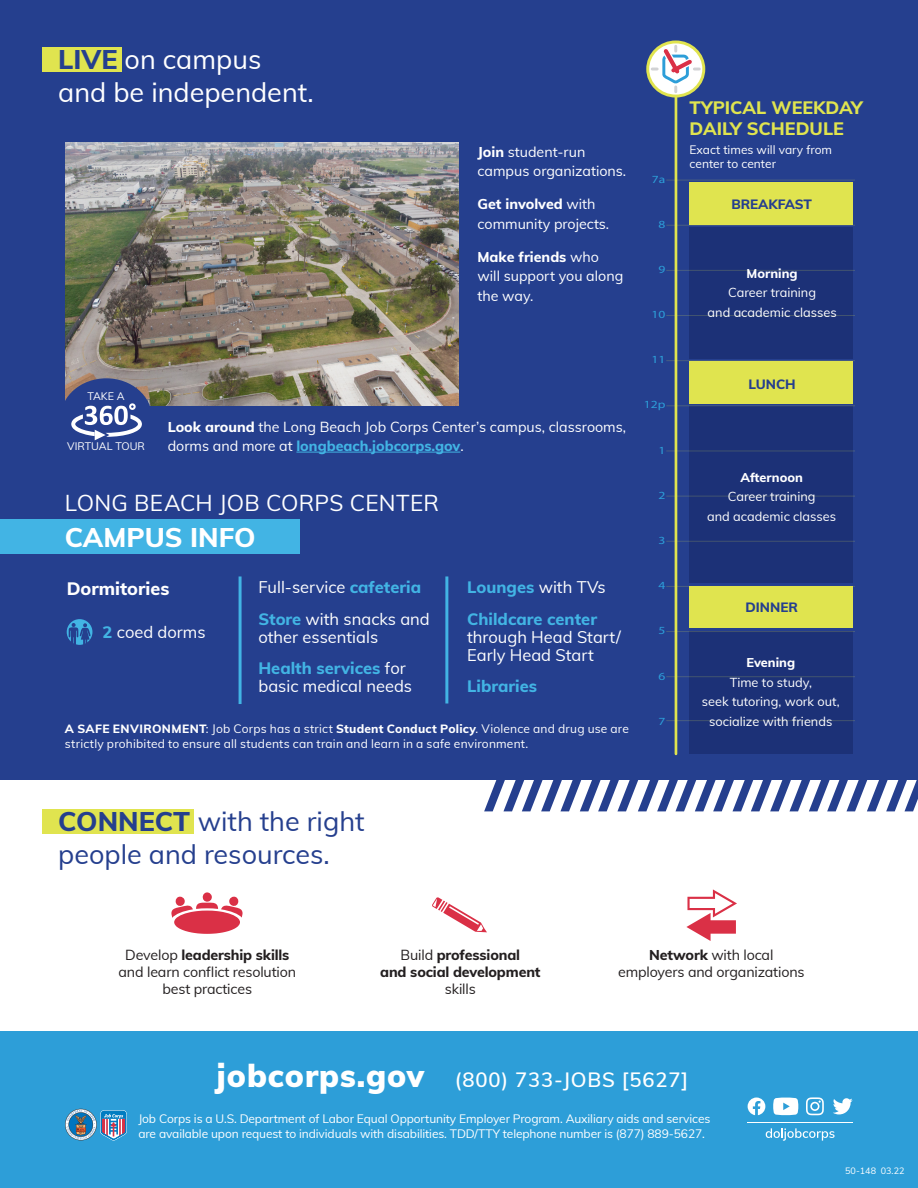
<style>
.page{position:relative;width:918px;height:1188px;background:#fff}
.page>*{position:absolute;margin:0;border:0;box-sizing:border-box;transform-origin:0 0}
.t1{font:27px "Muli";color:#253f8e}
.subhead{font:27px "Muli";color:#fff}
.subhead-2{font:800 27px "Muli";color:#fff}
.t2{font:22.5px "Muli";letter-spacing:.01em;color:#fff}
.t3{font:600 20.25px "Muli";letter-spacing:.04em;color:#fff}
.t4{font:800 18px/21px "Muli";color:#e0e44f}
.t5{font:800 18px "Muli";color:#fff}
.campus_info_descript{font:16.5px/18px "Muli";color:#fff}
.campus_info_descript-2{font:800 16.5px "Muli";color:#42b4e4}
.Live-whiteText{font:14.25px/19.5px "Muli";color:#fff}
.ConnectDescriptors{font:14.25px/17.1px "Muli";letter-spacing:-.01em;color:#231f20;text-align:center}
.ConnectDescriptors-2{font:800 14.25px/17.1px "Muli";letter-spacing:-.01em;color:#231f20;text-align:center}
.t6{font:800 13.5px "Muli";color:#253f8e}
.t7{font:12.75px/19.5px "Muli";color:#fff;text-align:center}
.t8{font:12px/14.4px "Muli";letter-spacing:-.01em;color:#fff}
.t9{font:12px/15px "Muli";letter-spacing:.015em;color:#fff}
.t10{font:10.95px "Myriad Pro";color:#2d9ed8;scale:1.24 1}
.t11{font:10.65px "Muli";color:#fff}
.t12{font:9px "Muli";color:#fff}
.s1{font-weight:800;color:#253f8e}
.s2{font-weight:800}
.s3{font-weight:800;color:#42b4e4}
.s4{font-weight:400;color:#fff}
.s5{font-weight:400}
.s6{font-weight:900;font-size:31.05px}
</style>
<div class="page">
<div style="left:0;top:0;width:918px;height:780px;background:#253f8e"></div>
<div style="left:0;top:1031px;width:918px;height:157px;background:#2d9ed8"></div>
<img style="left:65px;top:143px;width:393px;height:263px">
<div style="left:0;top:519px;width:299px;height:35px;background:#42b4e4"></div>
<svg style="left:171px;top:892px;width:72px;height:42px"></svg>
<svg style="left:686px;top:889px;width:51px;height:52px"></svg>
<svg style="left:432px;top:897px;width:55px;height:35px"></svg>
<svg style="left:648px;top:42px;width:56px;height:54px"></svg>
<div style="left:646px;top:40px;width:59px;height:58px;border:3px solid #e0e44f;border-radius:50%"></div>
<div style="left:690px;top:361px;width:163px;height:43px;background:#e0e44f"></div>
<div style="left:690px;top:182px;width:163px;height:42px;background:#e0e44f"></div>
<div style="left:690px;top:227px;width:163px;height:132px;background:#1c3177"></div>
<div style="left:690px;top:406px;width:163px;height:177px;background:#1c3177"></div>
<div style="left:690px;top:586px;width:163px;height:42px;background:#e0e44f"></div>
<div style="left:690px;top:631px;width:163px;height:123px;background:#1c3177"></div>
<hr style="left:666px;top:720px;width:189px;height:1px;background:#e0e44f">
<hr style="left:666px;top:270px;width:189px;height:1px;background:#e0e44f">
<hr style="left:666px;top:315px;width:189px;height:1px;background:#e0e44f">
<hr style="left:666px;top:360px;width:189px;height:1px;background:#e0e44f">
<hr style="left:666px;top:405px;width:189px;height:1px;background:#e0e44f">
<hr style="left:666px;top:451px;width:189px;height:1px;background:#e0e44f">
<hr style="left:666px;top:496px;width:189px;height:1px;background:#e0e44f">
<hr style="left:666px;top:541px;width:189px;height:1px;background:#e0e44f">
<hr style="left:666px;top:586px;width:189px;height:1px;background:#e0e44f">
<hr style="left:666px;top:631px;width:189px;height:1px;background:#e0e44f">
<hr style="left:666px;top:676px;width:189px;height:1px;background:#e0e44f">
<hr style="left:666px;top:225px;width:189px;height:1px;background:#e0e44f">
<hr style="left:666px;top:180px;width:189px;height:1px;background:#e0e44f">
<hr style="left:675px;top:97px;width:2px;height:657px;background:#e0e44f">
<hr style="left:239px;top:576px;width:3px;height:128px;background:#42b4e4">
<hr style="left:445px;top:576px;width:3px;height:128px;background:#42b4e4">
<svg style="left:484px;top:780px;width:434px;height:31px"></svg>
<hr style="left:296px;top:452px;width:164px;height:1px;background:#42b4e4">
<div style="left:61px;top:378px;width:91px;height:79px;background:#253f8e;border-radius:50%"></div>
<svg style="left:71px;top:403px;width:71px;height:37px"></svg>
<svg style="left:652px;top:46px;width:47px;height:46px;background:#dddada"></svg>
<div style="left:42px;top:47px;width:80px;height:25px;background:#e0e44f"></div>
<div style="left:42px;top:809px;width:152px;height:25px;background:#e0e44f"></div>
<hr style="left:748px;top:1122px;width:105px;height:1px;background:#fff">
<svg style="left:806px;top:1097px;width:18px;height:18px"></svg>
<svg style="left:833px;top:1098px;width:20px;height:16px"></svg>
<svg style="left:773px;top:1098px;width:25px;height:17px"></svg>
<svg style="left:748px;top:1098px;width:17px;height:17px"></svg>
<svg style="left:766px;top:1128px;width:69px;height:13px"></svg>
<svg style="left:65px;top:1109px;width:62px;height:31px"></svg>
<svg style="left:67px;top:619px;width:25px;height:26px"></svg>
<svg style="left:69px;top:623px;width:22px;height:22px"></svg>
<p class="subhead" style="left:58px;top:39px;width:205px"><span class="s1">LIVE</span> on campus</p>
<p class="subhead" style="left:58px;top:73px;width:257px">and be independent.</p>
<p class="t11" style="left:88px;top:389px;width:39px">TAKE A</p>
<p class="Live-whiteText" style="left:478px;top:141px;width:150px"><span class="s2">Join</span> student-run campus organizations.</p>
<p class="Live-whiteText" style="left:478px;top:194px;width:133px"><span class="s2">Get involved</span> with community projects.</p>
<p class="Live-whiteText" style="left:478px;top:246px;width:147px"><span class="s2">Make friends</span> who will support you along the way.</p>
<p class="t11" style="left:67px;top:439px;width:79px">VIRTUAL TOUR</p>
<p class="Live-whiteText" style="left:168px;top:416px;width:460px"><span class="s2">Look around</span> the Long Beach Job Corps Center’s campus, classrooms, dorms and more at <span class="s3">longbeach.jobcorps.gov</span>.</p>
<p class="t2" style="left:65px;top:486px;width:376px">LONG BEACH JOB CORPS CENTER</p>
<p class="subhead-2" style="left:65px;top:517px;width:192px">CAMPUS INFO</p>
<p class="campus_info_descript" style="left:258px;top:577px;width:164px">Full-service <span class="s3">cafeteria</span></p>
<p class="campus_info_descript" style="left:258px;top:609px;width:173px"><span class="s3">Store</span> with snacks and other essentials</p>
<p class="campus_info_descript" style="left:258px;top:658px;width:155px"><span class="s3">Health services</span> for basic medical needs</p>
<p class="campus_info_descript-2" style="left:467px;top:575px;width:140px">Lounges <span class="s4">with TVs</span></p>
<p class="campus_info_descript" style="left:467px;top:609px;width:155px"><span class="s3">Childcare center </span>through Head Start/<br>Early Head Start</p>
<p class="campus_info_descript-2" style="left:467px;top:674px;width:71px">Libraries</p>
<p class="t9" style="left:65px;top:721px;width:566px"><span class="s2">A SAFE ENVIRONMENT</span>: Job Corps has a strict <span class="s2">Student Conduct Policy</span>. Violence and drug use are strictly prohibited to ensure all students can train and learn in a safe environment.</p>
<p class="t5" style="left:67px;top:575px;width:104px">Dormitories</p>
<p class="campus_info_descript" style="left:103px;top:622px;width:105px"><span class="s3">2</span> coed dorms</p>
<p class="t10" style="left:652px;top:173px;width:12px">7a</p>
<p class="t10" style="left:658px;top:217px;width:7px">8</p>
<p class="t10" style="left:658px;top:262px;width:7px">9</p>
<p class="t10" style="left:652px;top:307px;width:13px">10</p>
<p class="t10" style="left:652px;top:353px;width:13px">11</p>
<p class="t10" style="left:644px;top:398px;width:19px">12p</p>
<p class="t10" style="left:658px;top:443px;width:7px">1</p>
<p class="t10" style="left:658px;top:488px;width:7px">2</p>
<p class="t10" style="left:658px;top:534px;width:7px">3</p>
<p class="t10" style="left:658px;top:579px;width:7px">4</p>
<p class="t10" style="left:658px;top:624px;width:7px">5</p>
<p class="t10" style="left:658px;top:669px;width:7px">6</p>
<p class="t10" style="left:658px;top:715px;width:7px">7</p>
<p class="t1" style="left:58px;top:801px;width:308px"><span class="s2">CONNECT</span> with the right</p>
<p class="t1" style="left:58px;top:835px;width:273px">people and resources.</p>
<p class="t4" style="left:690px;top:97px;width:175px">TYPICAL WEEKDAY<br>DAILY SCHEDULE</p>
<p class="t8" style="left:690px;top:143px;width:144px;line-height:13.5px">Exact times will vary from center to center</p>
<p class="t6" style="left:731px;top:194px;width:82px">BREAKFAST</p>
<p class="t7" style="left:708px;top:263px;width:131px"><span class="s2">Morning<br></span>Career training<br>and academic classes</p>
<p class="t6" style="left:748px;top:374px;width:49px">LUNCH</p>
<p class="t7" style="left:707px;top:467px;width:131px"><span class="s2">Afternoon<br></span>Career training<br>and academic classes</p>
<p class="t6" style="left:745px;top:597px;width:54px">DINNER</p>
<p class="t7" style="left:702px;top:653px;width:139px"><span class="s2">Evening<br></span>Time to study,<br>seek tutoring, work out, socialize with friends</p>
<p class="ConnectDescriptors" style="left:119px;top:946px;width:179px">Develop <span class="s2">leadership skills </span>and learn conflict resolution best practices</p>
<p class="ConnectDescriptors" style="left:618px;top:946px;width:188px"><span class="s2">Network</span> with local employers and organizations</p>
<p class="ConnectDescriptors-2" style="left:380px;top:946px;width:162px"><span class="s5">Build</span> professional<br>and social development <span class="s5">skills</span></p>
<p class="t3" style="left:217px;top:1065px;width:473px"><span class="s6">jobcorps.gov</span> (800) 733-JOBS [5627]</p>
<p class="t8" style="left:138px;top:1111px;width:574px">Job Corps is a U.S. Department of Labor Equal Opportunity Employer Program. Auxiliary aids and services are available upon request to individuals with disabilities. TDD/TTY telephone number is (877) 889-5627.</p>
<p class="t12" style="left:845px;top:1164px;width:61px">50-148 03.22</p>
</div>
